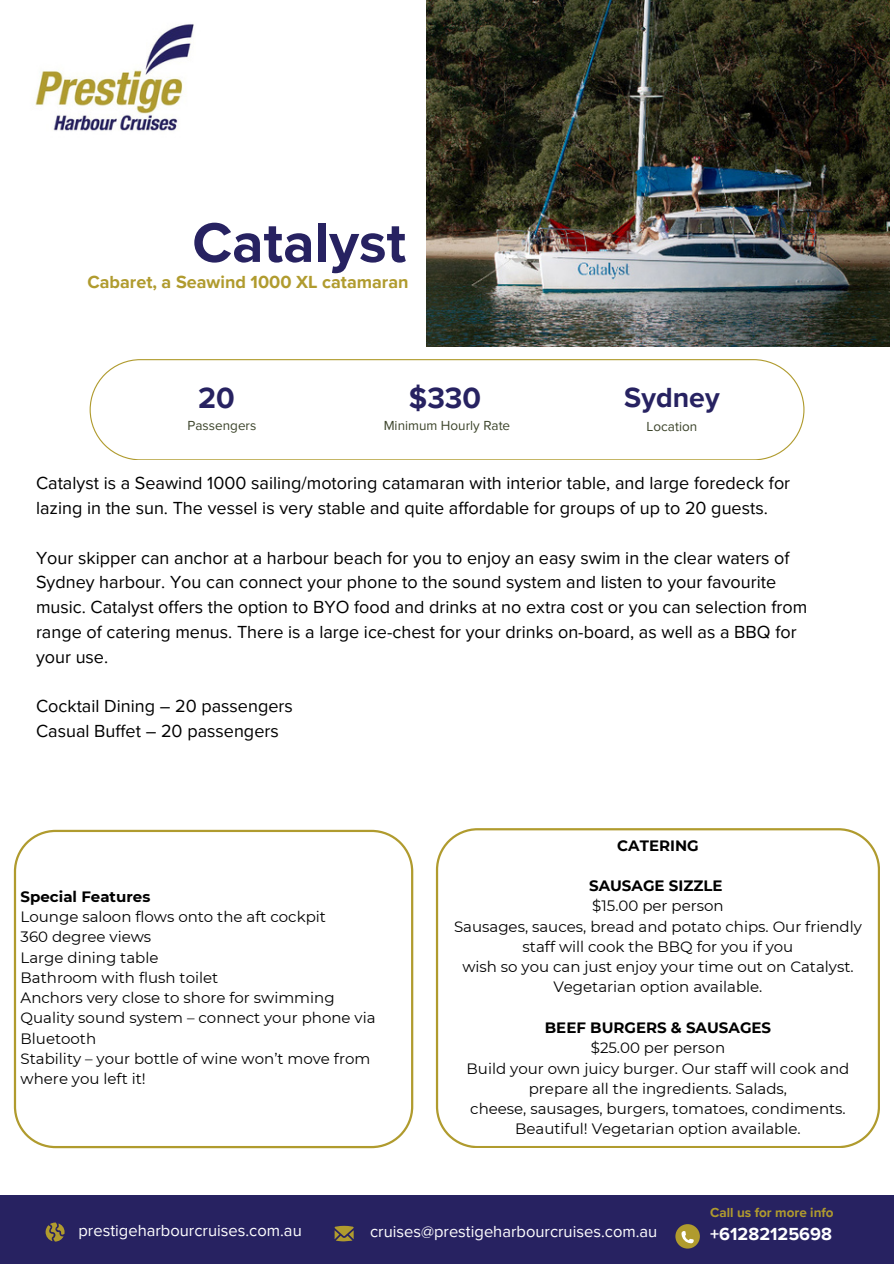
<style>
.page{position:relative;width:894px;height:1264px;background:#fff}
.page>*{position:absolute;margin:0;border:0;box-sizing:border-box;transform-origin:0 0}
.t1{font:700 57.9px "Proxima Nova";color:#272261}
.t2{font:700 30px "Proxima Nova";color:#272261}
.t3{font:700 28.5px "Proxima Nova";color:#272261}
.t4{font:18px/24.8px "Proxima Nova";color:#000}
.t5{font:700 18px "Proxima Nova";color:#b09b2e}
.t6{font:700 18px "Proxima Nova";color:#fff}
.t7{font:16.5px "Proxima Nova";color:#fff}
.t8{font:15px/20.2px "Montserrat";color:#000;text-align:center}
.t9{font:700 15px "Montserrat";color:#000}
.t10{font:13.5px "Proxima Nova";color:#3c442b}
.t11{font:700 13.5px "Proxima Nova";color:#b09b2e}
</style>
<div class="page">
<div style="left:0;top:1195px;width:893px;height:68px;background:#272261"></div>
<svg style="left:46px;top:1222px;width:19px;height:19px"></svg>
<svg style="left:334px;top:1225px;width:19px;height:16px"></svg>
<svg style="left:89px;top:359px;width:715px;height:101px"></svg>
<svg style="left:675px;top:1224px;width:24px;height:24px"></svg>
<svg style="left:681px;top:1230px;width:12px;height:13px"></svg>
<img style="left:35px;top:24px;width:159px;height:107px">
<img style="left:426px;top:0;width:463px;height:347px">
<svg style="left:436px;top:828px;width:443px;height:319px"></svg>
<svg style="left:14px;top:829px;width:399px;height:319px"></svg>
<p class="t1" style="left:192px;top:209px;width:215px">Catalyst</p>
<p class="t5" style="left:87px;top:272px;width:323px">Cabaret, a Seawind 1000 XL catamaran</p>
<h4 class="t2" style="left:198px;top:381px;width:38px">20</h4>
<h4 class="t2" style="left:409px;top:380px;width:74px">$330</h4>
<h4 class="t3" style="left:624px;top:380px;width:97px">Sydney</h4>
<p class="t10" style="left:646px;top:419px;width:52px">Location</p>
<p class="t10" style="left:187px;top:417px;width:70px">Passengers</p>
<p class="t10" style="left:383px;top:417px;width:128px">Minimum Hourly Rate</p>
<h1 class="t4" style="left:36px;top:471px;width:755px">Catalyst is a Seawind 1000 sailing/motoring catamaran with interior table, and large foredeck for lazing in the sun. The vessel is very stable and quite affordable for groups of up to 20 guests.</h1>
<h3 class="t4" style="left:36px;top:545px;width:772px">Your skipper can anchor at a harbour beach for you to enjoy an easy swim in the clear waters of Sydney harbour. You can connect your phone to the sound system and listen to your favourite music. Catalyst offers the option to BYO food and drinks at no extra cost or you can selection from range of catering menus. There is a large ice-chest for your drinks on-board, as well as a BBQ for your use.</h3>
<p class="t4" style="left:36px;top:694px;width:258px">Cocktail Dining – 20 passengers<br>Casual Buffet – 20 passengers</p>
<p class="t9" style="left:21px;top:887px;width:131px">Special Features</p>
<p class="t8" style="left:21px;top:906px;width:307px">Lounge saloon flows onto the aft cockpit</p>
<p class="t8" style="left:21px;top:926px;width:132px">360 degree views</p>
<p class="t8" style="left:21px;top:947px;width:139px">Large dining table</p>
<p class="t8" style="left:21px;top:967px;width:199px">Bathroom with flush toilet</p>
<p class="t8" style="left:21px;top:987px;width:315px">Anchors very close to shore for swimming</p>
<h4 class="t8" style="left:21px;top:1007px;width:356px;text-align:left">Quality sound system – connect your phone via<br>Bluetooth</h4>
<h4 class="t8" style="left:21px;top:1048px;width:351px;text-align:left">Stability – your bottle of wine won’t move from where you left it!</h4>
<p class="t9" style="left:617px;top:836px;width:83px">CATERING</p>
<p class="t9" style="left:589px;top:876px;width:135px">SAUSAGE SIZZLE</p>
<p class="t8" style="left:592px;top:895px;width:133px">$15.00 per person</p>
<p class="t8" style="left:454px;top:916px;width:409px">Sausages, sauces, bread and potato chips. Our friendly staff will cook the BBQ for you if you</p>
<p class="t8" style="left:462px;top:956px;width:392px">wish so you can just enjoy your time out on Catalyst.</p>
<h5 class="t8" style="left:553px;top:976px;width:210px">Vegetarian option available.</h5>
<p class="t9" style="left:544px;top:1018px;width:228px">BEEF BURGERS &amp; SAUSAGES</p>
<p class="t8" style="left:590px;top:1037px;width:136px">$25.00 per person</p>
<p class="t8" style="left:466px;top:1057px;width:384px">Build your own juicy burger. Our staff will cook and prepare all the ingredients. Salads,</p>
<p class="t8" style="left:470px;top:1098px;width:377px">cheese, sausages, burgers, tomatoes, condiments.<br>Beautiful! Vegetarian option available.</p>
<h2 class="t11" style="left:710px;top:1204px;width:125px">Call us for more info</h2>
<p class="t7" style="left:78px;top:1220px;width:225px">prestigeharbourcruises.com.au</p>
<p class="t7" style="left:370px;top:1221px;width:289px">cruises@prestigeharbourcruises.com.au</p>
<h2 class="t6" style="left:710px;top:1223px;width:123px">+61282125698</h2>
</div>
